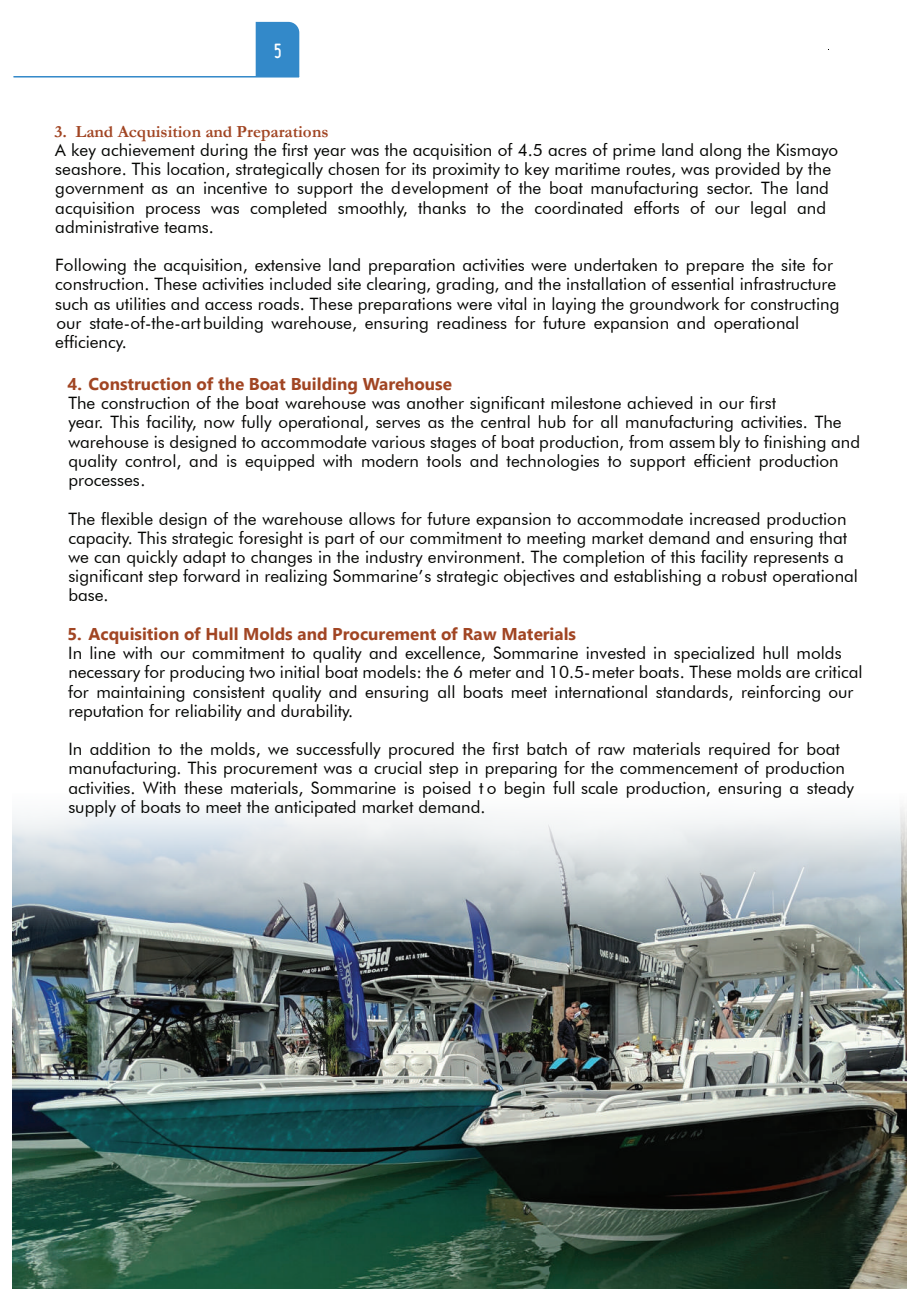
<style>
.page{position:relative;width:919px;height:1289px;background:#fff}
.page>*{position:absolute;margin:0;border:0;box-sizing:border-box;transform-origin:0 0}
.t1{font:17.1px/19.2px "Futura BT";color:#040503}
.t2{font:700 17.1px "Gadugi";color:#a14523}
.t3{font:700 17.1px "Garamond";color:#a14523}
.t4{font:700 15px "Ruler";color:#fff}
</style>
<div class="page">
<img style="left:13px;top:928px;width:893px;height:360px">
<svg style="left:12px;top:806px;width:895px;height:122px"></svg>
<hr style="left:13px;top:76px;width:286px;height:1px;background:#3389c9">
<div style="left:256px;top:22px;width:43px;height:54px;background:#3389c9"></div>
<p class="t4" style="left:273px;top:44px;width:10px">5</p>
<p class="t3" style="left:54px;top:120px;width:275px">3. Land Acquisition and Preparations</p>
<p class="t1" style="left:55px;top:140px;width:784px">A key achievement during the first year was the acquisition of 4.5 acres of prime land along the Kismayo seashore. This location, strategically chosen for its proximity to key maritime routes, was provided by the government as an incentive to support the d evelopment of the boat manufacturing sector. The land acquisition process was completed smoothly, thanks to the coordinated efforts of our legal and administrative teams.</p>
<p class="t1" style="left:55px;top:255px;width:785px">Following the acquisition, extensive land preparation activities were undertaken to prepare the site for construction. These activities included site clearing, grading, and the installation of essential infrastructure such as utilities and access roads. These preparations were vital in laying the groundwork for constructing our state-of-the-art building warehouse, ensuring readiness for future expansion and operational efficiency.</p>
<p class="t2" style="left:67px;top:373px;width:386px">4. Construction of the Boat Building Warehouse</p>
<p class="t1" style="left:68px;top:393px;width:793px">The construction of the boat warehouse was another significant milestone achieved in our first<br>year. This facility, now fully operational, serves as the central hub for all manufacturing activities. The warehouse is designed to accommodate various stages of boat production, from assem bly to finishing and quality control, and is equipped with modern tools and technologies to support efficient production processes.</p>
<p class="t1" style="left:68px;top:508px;width:791px">The flexible design of the warehouse allows for future expansion to accommodate increased production capacity. This strategic foresight is part of our commitment to meeting market demand and ensuring that we can quickly adapt to changes in the industry environment. The completion of this facility represents a significant step forward in realizing Sommarine’s strategic objectives and establishing a robust operational base.</p>
<p class="t2" style="left:67px;top:623px;width:510px">5. Acquisition of Hull Molds and Procurement of Raw Materials</p>
<p class="t1" style="left:68px;top:643px;width:795px">In line with our commitment to quality and excellence, Sommarine invested in specialized hull molds necessary for producing two initial boat models: the 6 meter and 10.5-meter boats. These molds are critical for maintaining consistent quality and ensuring all boats meet international standards, reinforcing our reputation for reliability and durability.</p>
<p class="t1" style="left:68px;top:739px;width:787px">In addition to the molds, we successfully procured the first batch of raw materials required for boat manufacturing. This procurement was a crucial step in preparing for the commencement of production activities. With these materials, Sommarine is poised t o begin full scale production, ensuring a steady supply of boats to meet the anticipated market demand.</p>
</div>
